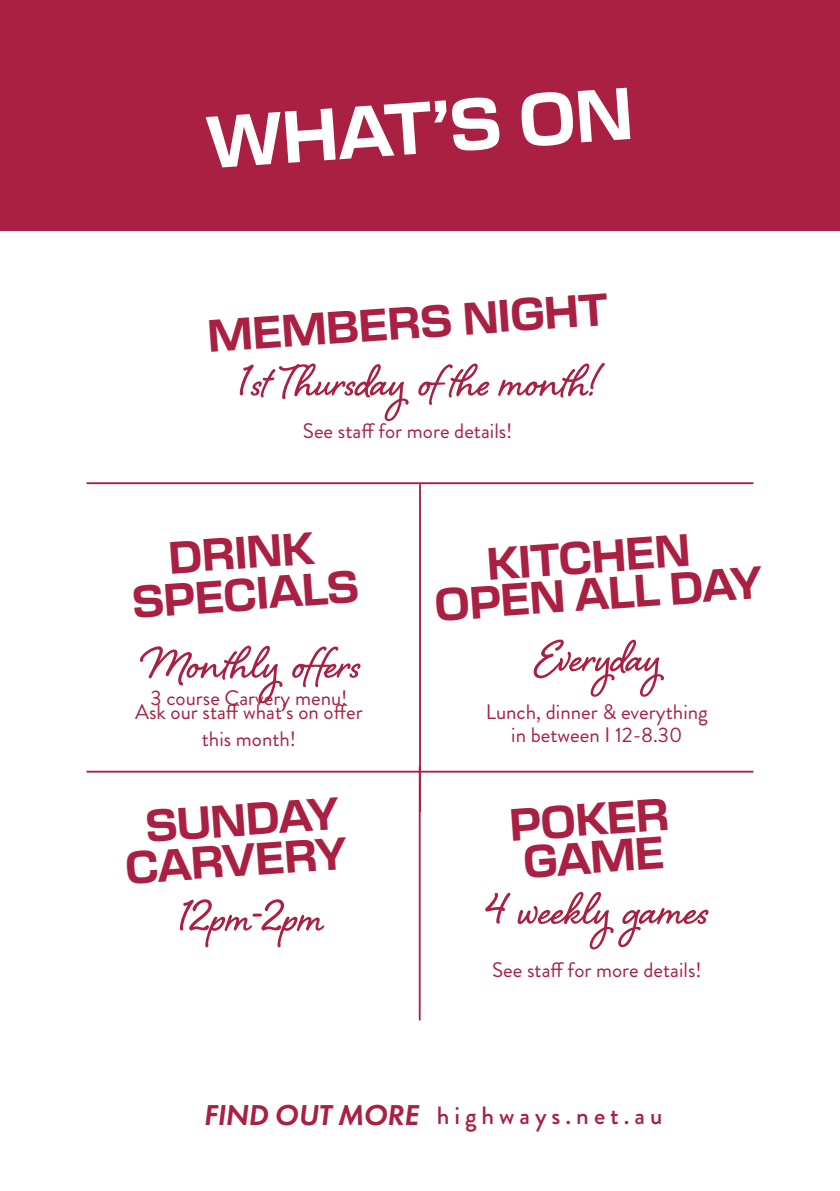
<style>
.page{position:relative;width:840px;height:1191px;background:#fff}
.page>*{position:absolute;margin:0;border:0;box-sizing:border-box;transform-origin:0 0}
.t1{font:700 71.2px "New Science";color:#fff}
.t2{font:700 56.6px "Shelby";color:#a92042}
.t3{font:700 44px "New Science";color:#a92042}
.t4{font:500 25px "Brandon Grotesque";letter-spacing:.2em;color:#a92042}
.t5{font:21px/27.2px "Brandon Grotesque";color:#a92042;text-align:center}
.s1{font-family:"Futura PT";font-weight:600;font-style:italic;font-size:29.8px}
</style>
<div class="page">
<div style="left:0;top:0;width:839px;height:231px;background:#a92042"></div>
<hr style="left:419px;top:484px;width:1px;height:328px;background:#a92042">
<hr style="left:86px;top:770px;width:667px;height:2px;background:#a92042">
<hr style="left:86px;top:482px;width:667px;height:2px;background:#a92042">
<hr style="left:418px;top:766px;width:2px;height:254px;background:#a92042">
<h1 class="t1" style="left:202px;top:91px;width:429px;rotate:-4deg">WHAT’S ON</h1>
<h3 class="t3" style="left:205px;top:305px;width:403px;rotate:-4deg">MEMBERS NIGHT</h3>
<h2 class="t2" style="left:239px;top:342px;width:358px">1st Thursday ofthe month!</h2>
<p class="t5" style="left:303px;top:418px;width:211px">See staff for more details!</p>
<h3 class="t3" style="left:166px;top:526px;width:147px;rotate:-4deg">DRINK</h3>
<h3 class="t3" style="left:130px;top:570px;width:229px;rotate:-4deg">SPECIALS</h3>
<h2 class="t2" style="left:143px;top:625px;width:219px">Monthly offers</h2>
<p class="t5" style="left:150px;top:684px;width:198px">3 course Carvery menu!</p>
<p class="t5" style="left:135px;top:698px;width:229px">Ask our staff what’s on offer this month!</p>
<h3 class="t3" style="left:143px;top:794px;width:195px;rotate:-4deg">SUNDAY</h3>
<h3 class="t3" style="left:123px;top:836px;width:224px;rotate:-4deg">CARVERY</h3>
<h2 class="t2" style="left:180px;top:877px;width:145px">12pm-2pm</h2>
<h3 class="t3" style="left:484px;top:532px;width:206px;rotate:-4deg">KITCHEN</h3>
<h3 class="t3" style="left:432px;top:573px;width:330px;rotate:-4deg">OPEN ALL DAY</h3>
<h2 class="t2" style="left:534px;top:618px;width:128px">Everyday</h2>
<p class="t5" style="left:485px;top:700px;width:223px;line-height:23.6px">Lunch, dinner &amp; everything in between I 12-8.30</p>
<h3 class="t3" style="left:506px;top:793px;width:162px;rotate:-4deg">POKER</h3>
<h3 class="t3" style="left:520px;top:830px;width:143px;rotate:-4deg">GAME</h3>
<h2 class="t2" style="left:484px;top:871px;width:225px">4 weekly games</h2>
<p class="t5" style="left:491px;top:956px;width:211px">See staff for more details!</p>
<p class="t4" style="left:203px;top:1098px;width:460px"><span class="s1">FIND OUT MORE</span> highways.net.au</p>
</div>
